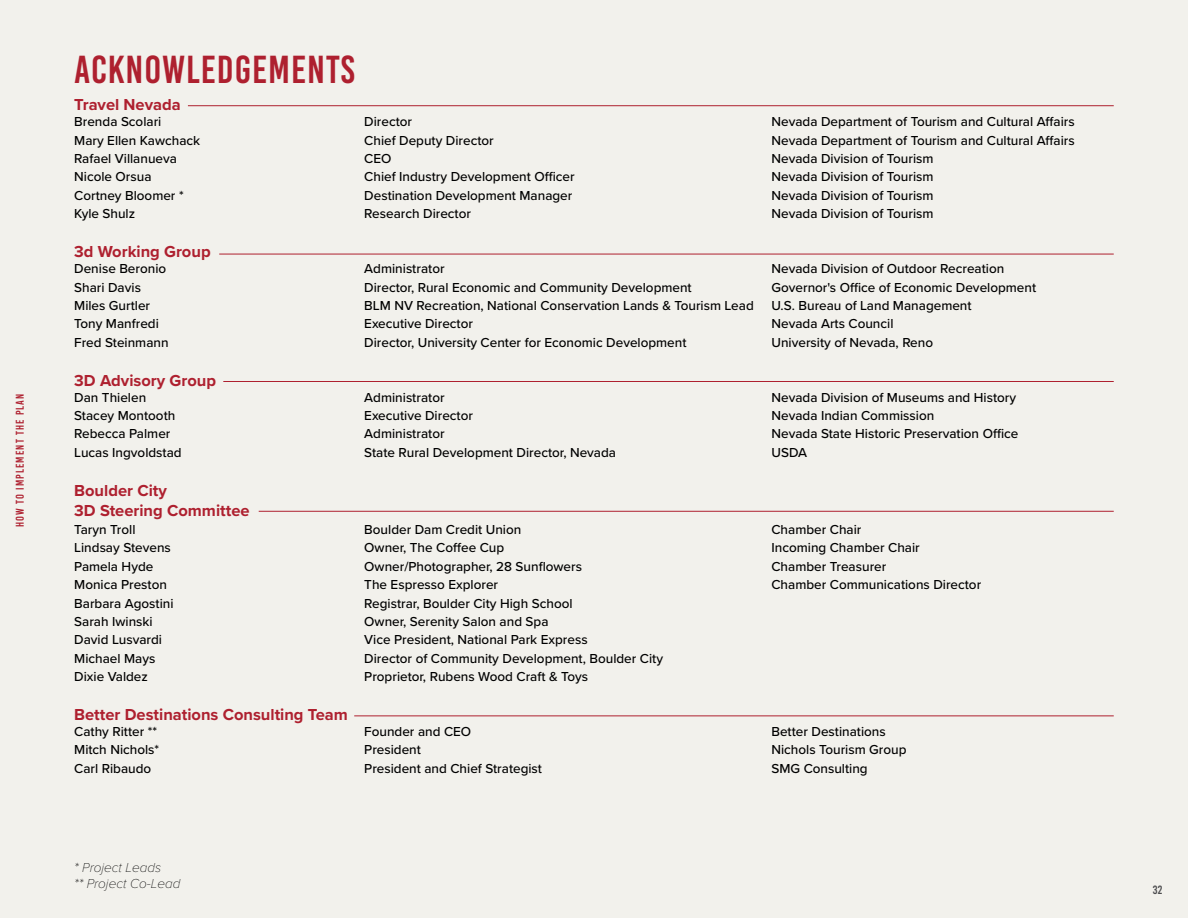
<style>
.page{position:relative;width:1188px;height:918px;background:#f2f1ec}
.page>*{position:absolute;margin:0;border:0;box-sizing:border-box;transform-origin:0 0}
.t1{font:39px "Bebas Kai";letter-spacing:.025em;color:#ae202f}
.t2{font:700 16.5px/19.8px "Proxima Nova";color:#ae202f}
.t3{font:500 13.5px "Proxima Nova";color:#000}
.t4{font:italic 100 13.5px/16.2px "Proxima Nova";color:#000}
.t5{font:12px "Bebas Kai";color:#4d4d4f}
.t6{font:11.25px "Bebas Kai";letter-spacing:.1em;color:#ae202f}
</style>
<div class="page">
<hr style="left:188px;top:105px;width:926px;height:1px;background:#ae202f">
<hr style="left:219px;top:254px;width:895px;height:1px;background:#ae202f">
<hr style="left:223px;top:381px;width:891px;height:1px;background:#ae202f">
<hr style="left:259px;top:511px;width:855px;height:1px;background:#ae202f">
<hr style="left:354px;top:716px;width:760px;height:1px;background:#ae202f">
<p class="t6" style="left:14px;top:527px;width:135px;rotate:-90deg">HOW TO IMPLEMENT THE PLAN</p>
<h1 class="t1" style="left:74px;top:49px;width:282px">ACKNOWLEDGEMENTS</h1>
<p class="t2" style="left:74px;top:95px;width:108px">Travel Nevada</p>
<p class="t3" style="left:74px;top:112px;width:89px">Brenda Scolari</p>
<p class="t3" style="left:364px;top:112px;width:49px">Director</p>
<p class="t3" style="left:771px;top:112px;width:305px">Nevada Department of Tourism and Cultural Affairs</p>
<p class="t3" style="left:74px;top:130px;width:128px">Mary Ellen Kawchack</p>
<p class="t3" style="left:364px;top:130px;width:131px">Chief Deputy Director</p>
<p class="t3" style="left:771px;top:130px;width:305px">Nevada Department of Tourism and Cultural Affairs</p>
<p class="t3" style="left:74px;top:149px;width:104px">Rafael Villanueva</p>
<p class="t3" style="left:364px;top:149px;width:29px">CEO</p>
<p class="t3" style="left:771px;top:149px;width:164px">Nevada Division of Tourism</p>
<p class="t3" style="left:74px;top:167px;width:79px">Nicole Orsua</p>
<p class="t3" style="left:364px;top:167px;width:212px">Chief Industry Development Officer</p>
<p class="t3" style="left:771px;top:167px;width:164px">Nevada Division of Tourism</p>
<p class="t3" style="left:74px;top:185px;width:111px">Cortney Bloomer *</p>
<p class="t3" style="left:364px;top:185px;width:210px">Destination Development Manager</p>
<p class="t3" style="left:771px;top:185px;width:164px">Nevada Division of Tourism</p>
<p class="t3" style="left:74px;top:204px;width:62px">Kyle Shulz</p>
<p class="t3" style="left:364px;top:204px;width:108px">Research Director</p>
<p class="t3" style="left:771px;top:204px;width:164px">Nevada Division of Tourism</p>
<p class="t2" style="left:74px;top:241px;width:138px">3d Working Group</p>
<p class="t3" style="left:74px;top:259px;width:94px">Denise Beronio</p>
<p class="t3" style="left:364px;top:259px;width:82px">Administrator</p>
<p class="t3" style="left:771px;top:259px;width:234px">Nevada Division of Outdoor Recreation</p>
<p class="t3" style="left:74px;top:277px;width:68px">Shari Davis</p>
<p class="t3" style="left:364px;top:277px;width:329px">Director, Rural Economic and Community Development</p>
<p class="t3" style="left:771px;top:277px;width:266px">Governor's Office of Economic Development</p>
<p class="t3" style="left:74px;top:295px;width:77px">Miles Gurtler</p>
<p class="t3" style="left:364px;top:295px;width:391px">BLM NV Recreation, National Conservation Lands &amp; Tourism Lead</p>
<p class="t3" style="left:771px;top:295px;width:202px">U.S. Bureau of Land Management</p>
<p class="t3" style="left:74px;top:314px;width:86px">Tony Manfredi</p>
<p class="t3" style="left:364px;top:314px;width:110px">Executive Director</p>
<p class="t3" style="left:771px;top:314px;width:124px">Nevada Arts Council</p>
<p class="t3" style="left:74px;top:332px;width:96px">Fred Steinmann</p>
<p class="t3" style="left:364px;top:332px;width:324px">Director, University Center for Economic Development</p>
<p class="t3" style="left:771px;top:332px;width:163px">University of Nevada, Reno</p>
<p class="t2" style="left:74px;top:370px;width:143px">3D Advisory Group</p>
<p class="t3" style="left:74px;top:387px;width:73px">Dan Thielen</p>
<p class="t3" style="left:364px;top:387px;width:82px">Administrator</p>
<p class="t3" style="left:771px;top:387px;width:246px">Nevada Division of Museums and History</p>
<p class="t3" style="left:74px;top:406px;width:103px">Stacey Montooth</p>
<p class="t3" style="left:364px;top:406px;width:110px">Executive Director</p>
<p class="t3" style="left:771px;top:406px;width:164px">Nevada Indian Commission</p>
<p class="t3" style="left:74px;top:424px;width:98px">Rebecca Palmer</p>
<p class="t3" style="left:364px;top:424px;width:82px">Administrator</p>
<p class="t3" style="left:771px;top:424px;width:248px">Nevada State Historic Preservation Office</p>
<p class="t3" style="left:74px;top:442px;width:109px">Lucas Ingvoldstad</p>
<p class="t3" style="left:364px;top:442px;width:253px">State Rural Development Director, Nevada</p>
<p class="t3" style="left:771px;top:442px;width:37px">USDA</p>
<p class="t2" style="left:74px;top:480px;width:177px">Boulder City<br>3D Steering Committee</p>
<p class="t3" style="left:74px;top:520px;width:63px">Taryn Troll</p>
<p class="t3" style="left:364px;top:520px;width:159px">Boulder Dam Credit Union</p>
<p class="t3" style="left:771px;top:520px;width:92px">Chamber Chair</p>
<p class="t3" style="left:74px;top:538px;width:98px">Lindsay Stevens</p>
<p class="t3" style="left:364px;top:538px;width:141px">Owner, The Coffee Cup</p>
<p class="t3" style="left:771px;top:538px;width:150px">Incoming Chamber Chair</p>
<p class="t3" style="left:74px;top:556px;width:81px">Pamela Hyde</p>
<p class="t3" style="left:364px;top:556px;width:219px">Owner/Photographer, 28 Sunflowers</p>
<p class="t3" style="left:771px;top:556px;width:116px">Chamber Treasurer</p>
<p class="t3" style="left:74px;top:575px;width:94px">Monica Preston</p>
<p class="t3" style="left:364px;top:575px;width:135px">The Espresso Explorer</p>
<p class="t3" style="left:771px;top:575px;width:211px">Chamber Communications Director</p>
<p class="t3" style="left:74px;top:593px;width:101px">Barbara Agostini</p>
<p class="t3" style="left:364px;top:593px;width:210px">Registrar, Boulder City High School</p>
<p class="t3" style="left:74px;top:611px;width:80px">Sarah Iwinski</p>
<p class="t3" style="left:364px;top:611px;width:186px">Owner, Serenity Salon and Spa</p>
<p class="t3" style="left:74px;top:630px;width:89px">David Lusvardi</p>
<p class="t3" style="left:364px;top:630px;width:225px">Vice President, National Park Express</p>
<p class="t3" style="left:74px;top:648px;width:83px">Michael Mays</p>
<p class="t3" style="left:364px;top:648px;width:300px">Director of Community Development, Boulder City</p>
<p class="t3" style="left:74px;top:666px;width:75px">Dixie Valdez</p>
<p class="t3" style="left:364px;top:666px;width:225px">Proprietor, Rubens Wood Craft &amp; Toys</p>
<p class="t2" style="left:74px;top:704px;width:275px">Better Destinations Consulting Team</p>
<p class="t3" style="left:74px;top:721px;width:84px">Cathy Ritter **</p>
<p class="t3" style="left:364px;top:721px;width:108px">Founder and CEO</p>
<p class="t3" style="left:771px;top:721px;width:116px">Better Destinations</p>
<p class="t3" style="left:74px;top:740px;width:86px">Mitch Nichols*</p>
<p class="t3" style="left:364px;top:740px;width:58px">President</p>
<p class="t3" style="left:771px;top:740px;width:137px">Nichols Tourism Group</p>
<p class="t3" style="left:74px;top:758px;width:79px">Carl Ribaudo</p>
<p class="t3" style="left:364px;top:758px;width:179px">President and Chief Strategist</p>
<p class="t3" style="left:771px;top:758px;width:98px">SMG Consulting</p>
<p class="t4" style="left:74px;top:858px;width:108px">* Project Leads<br>** Project Co-Lead</p>
<p class="t5" style="left:1153px;top:883px;width:11px">32</p>
</div>
